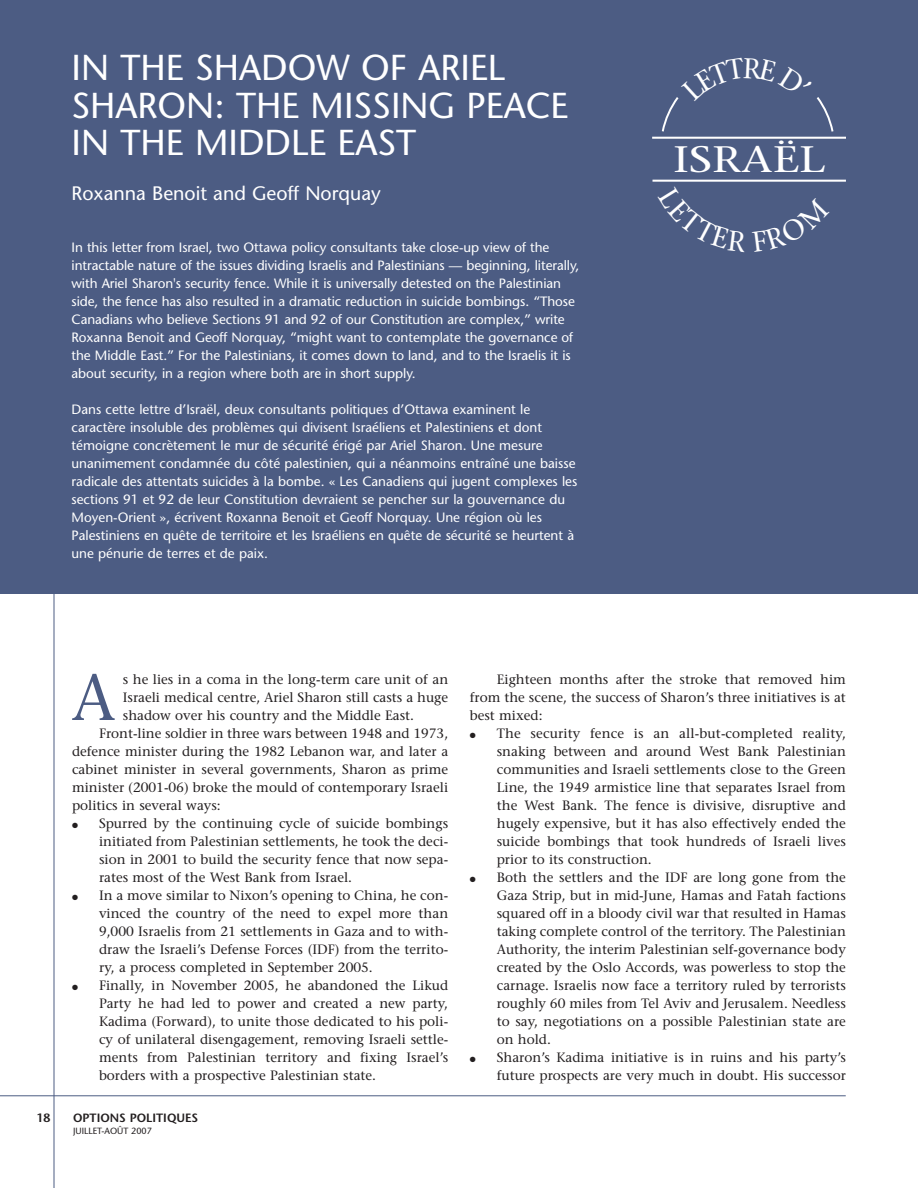
<style>
.page{position:relative;width:918px;height:1188px;background:#fff}
.page>*{position:absolute;margin:0;border:0;box-sizing:border-box;transform-origin:0 0}
.t1{font:64.8px "Stone Serif";color:#4c5c83}
.t2{font:36.75px "Stone Serif";color:#fff;scale:1.25 1}
.t3{font:36px/37.5px "Stone Sans";color:#fff}
.t4{font:19.5px "Stone Sans";color:#fff}
.t5{font:13.5px/18px "Stone Serif";color:#231f20;text-align:justify}
.t6{font:13.5px/18px "Stone Sans";color:#fff}
.t7{font:600 12px "Stone Sans";color:#231f20}
.t8{font:9px "Stone Sans";color:#231f20}
</style>
<div class="page">
<hr style="left:54px;top:0;width:1px;height:1188px;background:#4c5c83">
<div style="left:0;top:0;width:918px;height:594px;background:#4c5c83"></div>
<hr style="left:0;top:1095px;width:846px;height:1px;background:#4c5c83">
<svg style="left:652px;top:97px;width:194px;height:85px"></svg>
<h3 class="t3" style="left:72px;top:53px;width:498px">IN THE SHADOW OF ARIEL<br>SHARON: THE MISSING PEACE<br>IN THE MIDDLE EAST</h3>
<h3 class="t4" style="left:72px;top:186px;width:311px">Roxanna Benoit and Geoff Norquay</h3>
<p class="t6" style="left:72px;top:240px;width:509px">In this letter from Israel, two Ottawa policy consultants take close-up view of the intractable nature of the issues dividing Israelis and Palestinians — beginning, literally, with Ariel Sharon's security fence. While it is universally detested on the Palestinian side, the fence has also resulted in a dramatic reduction in suicide bombings. “Those Canadians who believe Sections 91 and 92 of our Constitution are complex,” write Roxanna Benoit and Geoff Norquay, “might want to contemplate the governance of the Middle East.” For the Palestinians, it comes down to land, and to the Israelis it is about security, in a region where both are in short supply.</p>
<p class="t6" style="left:72px;top:402px;width:507px">Dans cette lettre d’Israël, deux consultants politiques d’Ottawa examinent le caractère insoluble des problèmes qui divisent Israéliens et Palestiniens et dont témoigne concrètement le mur de sécurité érigé par Ariel Sharon. Une mesure unanimement condamnée du côté palestinien, qui a néanmoins entraîné une baisse radicale des attentats suicides à la bombe. « Les Canadiens qui jugent complexes les sections 91 et 92 de leur Constitution devraient se pencher sur la gouvernance du Moyen-Orient », écrivent Roxanna Benoit et Geoff Norquay. Une région où les Palestiniens en quête de territoire et les Israéliens en quête de sécurité se heurtent à une pénurie de terres et de paix.</p>
<h2 class="t2" style="left:673px;top:145px;width:123px">ISRAËL</h2>
<p class="t7" style="left:37px;top:1113px;width:15px">18</p>
<h1 class="t1" style="left:71px;top:672px;width:46px">A</h1>
<p class="t5" style="left:123px;top:672px;width:327px">s he lies in a coma in the long-term care unit of an</p>
<p class="t5" style="left:123px;top:690px;width:327px">Israeli medical centre, Ariel Sharon still casts a huge</p>
<p class="t5" style="left:123px;top:708px;width:293px">shadow over his country and the Middle East.</p>
<p class="t5" style="left:99px;top:726px;width:351px">Front-line soldier in three wars between 1948 and 1973,</p>
<p class="t5" style="left:72px;top:744px;width:378px">defence minister during the 1982 Lebanon war, and later a</p>
<p class="t5" style="left:72px;top:762px;width:378px">cabinet minister in several governments, Sharon as prime</p>
<p class="t5" style="left:72px;top:780px;width:378px">minister (2001-06) broke the mould of contemporary Israeli</p>
<p class="t5" style="left:72px;top:798px;width:150px">politics in several ways:</p>
<p class="t5" style="left:99px;top:816px;width:351px;text-indent:-27px">● Spurred by the continuing cycle of suicide bombings initiated from Palestinian settlements, he took the deci&shy;sion in 2001 to build the security fence that now sepa&shy;rates most of the West Bank from Israel.</p>
<p class="t5" style="left:99px;top:888px;width:351px;text-indent:-27px">● In a move similar to Nixon’s opening to China, he con&shy;vinced the country of the need to expel more than 9,000 Israelis from 21 settlements in Gaza and to with&shy;draw the Israeli’s Defense Forces (IDF) from the territo&shy;ry, a process completed in September 2005.</p>
<p class="t5" style="left:99px;top:978px;width:351px;text-indent:-27px">● Finally, in November 2005, he abandoned the Likud Party he had led to power and created a new party, Kadima (Forward), to unite those dedicated to his poli&shy;cy of unilateral disengagement, removing Israeli settle&shy;ments from Palestinian territory and fixing Israel’s borders with a prospective Palestinian state.</p>
<p class="t7" style="left:73px;top:1113px;width:127px">OPTIONS POLITIQUES</p>
<p class="t8" style="left:73px;top:1127px;width:80px">JUILLET-AOÛT 2007</p>
<p class="t5" style="left:470px;top:672px;width:378px;text-indent:27px">Eighteen months after the stroke that removed him from the scene, the success of Sharon’s three initiatives is at best mixed:</p>
<p class="t5" style="left:497px;top:726px;width:351px;text-indent:-27px">● The security fence is an all-but-completed reality, snaking between and around West Bank Palestinian communities and Israeli settlements close to the Green Line, the 1949 armistice line that separates Israel from the West Bank. The fence is divisive, disruptive and hugely expensive, but it has also effectively ended the suicide bombings that took hundreds of Israeli lives prior to its construction.</p>
<p class="t5" style="left:497px;top:870px;width:351px;text-indent:-27px">● Both the settlers and the IDF are long gone from the Gaza Strip, but in mid-June, Hamas and Fatah factions squared off in a bloody civil war that resulted in Hamas taking complete control of the territory. The Palestinian Authority, the interim Palestinian self-governance body created by the Oslo Accords, was powerless to stop the carnage. Israelis now face a territory ruled by terrorists roughly 60 miles from Tel Aviv and Jerusalem. Needless to say, negotiations on a possible Palestinian state are on hold.</p>
<p class="t5" style="left:470px;top:1050px;width:378px;text-align:right">● Sharon’s Kadima initiative is in ruins and his party’s future prospects are very much in doubt. His successor</p>
</div>
